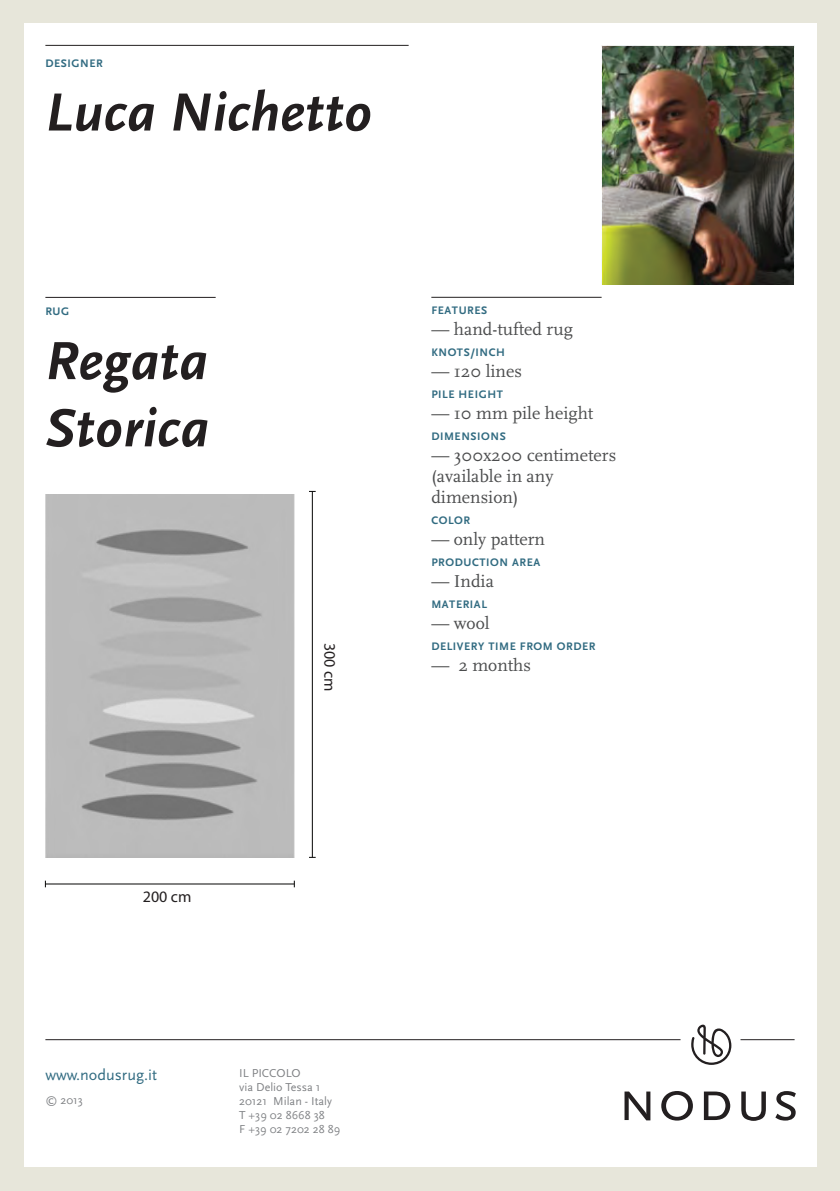
<style>
.page{position:relative;width:840px;height:1191px;background:#fff}
.page>*{position:absolute;margin:0;border:0;box-sizing:border-box;transform-origin:0 0}
.t1{font:italic 700 56px/67.2px "Scala Sans";color:#231f20}
.t2{font:18px/21px "Scala";color:#4b4c4d}
.t3{font:16px "Scala Sans";color:#316b81}
.t4{font:16px "Myriad Pro";color:#231f20}
.t5{font:12px/14.2px "Scala Sans";color:#808285}
.t6{font:700 11.4px "Scala Sans";letter-spacing:.05em;color:#316b81}
</style>
<div class="page">
<div style="left:0;top:0;width:839px;height:1191px;background:#e7e6da"></div>
<div style="left:24px;top:24px;width:791px;height:1143px;background:#fff"></div>
<hr style="left:45px;top:297px;width:170px;height:1px;background:#231f20">
<hr style="left:431px;top:297px;width:170px;height:1px;background:#231f20">
<hr style="left:45px;top:45px;width:363px;height:1px;background:#231f20">
<hr style="left:45px;top:1039px;width:635px;height:1px;background:#231f20">
<hr style="left:740px;top:1039px;width:54px;height:1px;background:#231f20">
<svg style="left:624px;top:1091px;width:26px;height:29px"></svg>
<svg style="left:661px;top:1091px;width:31px;height:29px"></svg>
<svg style="left:703px;top:1091px;width:26px;height:29px"></svg>
<svg style="left:775px;top:1091px;width:20px;height:29px"></svg>
<svg style="left:741px;top:1091px;width:24px;height:29px"></svg>
<svg style="left:691px;top:1024px;width:40px;height:41px"></svg>
<img style="left:601px;top:45px;width:193px;height:239px">
<p class="t6" style="left:45px;top:57px;width:59px">DESIGNER</p>
<h1 class="t1" style="left:45px;top:80px;width:328px">Luca Nichetto</h1>
<p class="t6" style="left:45px;top:305px;width:25px">RUG</p>
<h1 class="t1" style="left:45px;top:329px;width:165px">Regata<br>Storica</h1>
<p class="t4" style="left:339px;top:643px;width:50px;rotate:90deg">300 cm</p>
<p class="t6" style="left:431px;top:304px;width:57px">FEATURES</p>
<p class="t2" style="left:431px;top:319px;width:143px">— hand-tufted rug</p>
<p class="t6" style="left:431px;top:346px;width:75px">KNOTS/INCH</p>
<p class="t2" style="left:431px;top:361px;width:92px">— 120 lines</p>
<p class="t6" style="left:431px;top:388px;width:73px">PILE HEIGHT</p>
<p class="t2" style="left:431px;top:403px;width:163px">— 10 mm pile height</p>
<p class="t6" style="left:431px;top:430px;width:76px">DIMENSIONS</p>
<p class="t2" style="left:431px;top:445px;width:186px">— 300x200 centimeters (available in any dimension)</p>
<p class="t6" style="left:431px;top:514px;width:40px">COLOR</p>
<p class="t2" style="left:431px;top:529px;width:115px">— only pattern</p>
<p class="t6" style="left:431px;top:556px;width:110px">PRODUCTION AREA</p>
<p class="t2" style="left:431px;top:571px;width:64px">— India</p>
<p class="t6" style="left:431px;top:598px;width:57px">MATERIAL</p>
<p class="t2" style="left:431px;top:613px;width:60px">— wool</p>
<p class="t6" style="left:431px;top:640px;width:165px">DELIVERY TIME FROM ORDER</p>
<p class="t2" style="left:431px;top:655px;width:101px">— 2 months</p>
<p class="t4" style="left:143px;top:886px;width:50px">200 cm</p>
<p class="t3" style="left:45px;top:1065px;width:113px">www.nodusrug.it</p>
<p class="t5" style="left:45px;top:1092px;width:39px">© 2013</p>
<p class="t5" style="left:239px;top:1065px;width:103px">IL PICCOLO<br>via Delio Tessa 1<br>20121 Milan - Italy<br>T +39 02 8668 38<br>F +39 02 7202 28 89</p>
</div>
